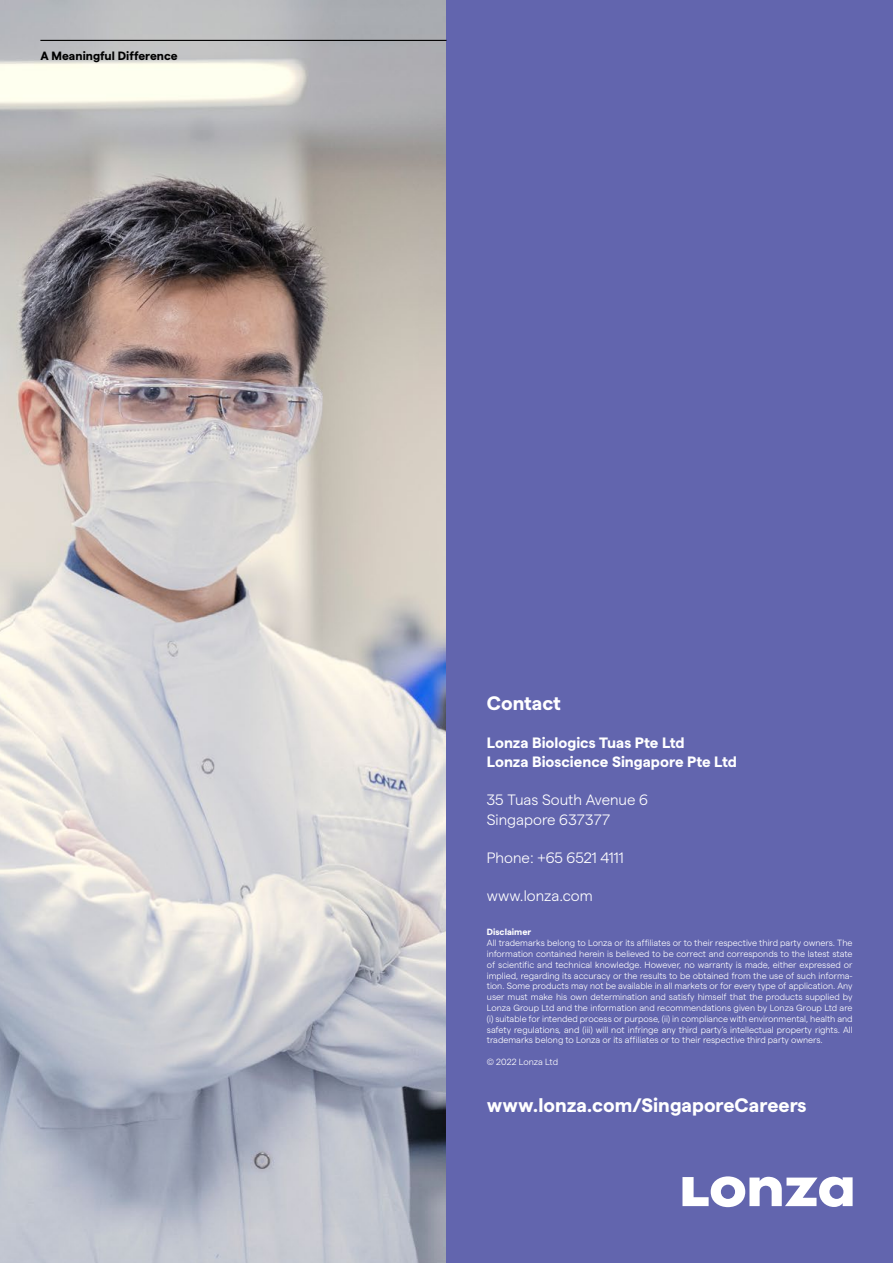
<style>
.page{position:relative;width:893px;height:1263px;background:#fff}
.page>*{position:absolute;margin:0;border:0;box-sizing:border-box;transform-origin:0 0}
.t1{font:700 19.5px "Matter";color:#fff}
.t2{font:300 15px/19.2px "Matter";color:#fff}
.t3{font:700 15px/19.2px "Matter";color:#fff}
.t4{font:700 12px "Matter";color:#000}
.t5{font:300 9px/10.8px "Matter";color:#fff;text-align:justify}
.t6{font:700 9px "Matter";color:#fff}
</style>
<div class="page">
<img style="left:0;top:0;width:446px;height:1263px">
<div style="left:446px;top:0;width:447px;height:1263px;background:#6265ae"></div>
<hr style="left:40px;top:40px;width:406px;height:1px;background:#000">
<svg style="left:682px;top:1176px;width:171px;height:31px"></svg>
<h3 class="t4" style="left:40px;top:46px;width:139px">A Meaningful Difference</h3>
<h1 class="t1" style="left:487px;top:688px;width:76px">Contact</h1>
<h2 class="t3" style="left:487px;top:732px;width:252px">Lonza Biologics Tuas Pte Ltd<br>Lonza Bioscience Singapore Pte Ltd</h2>
<h2 class="t2" style="left:487px;top:789px;width:163px">35 Tuas South Avenue 6<br>Singapore 637377</h2>
<h2 class="t2" style="left:487px;top:847px;width:138px">Phone: +65 6521 4111</h2>
<h2 class="t2" style="left:487px;top:885px;width:107px">www.lonza.com</h2>
<p class="t6" style="left:487px;top:925px;width:46px">Disclaimer</p>
<p class="t5" style="left:487px;top:937px;width:367px">All trademarks belong to Lonza or its affiliates or to their respective third party owners. The information contained herein is believed to be correct and corresponds to the latest state of scientific and technical knowledge. However, no warranty is made, either expressed or implied, regarding its accuracy or the results to be obtained from the use of such informa&shy;tion. Some products may not be available in all markets or for every type of application. Any user must make his own determination and satisfy himself that the products supplied by Lonza Group Ltd and the information and recommendations given by Lonza Group Ltd are (i) suitable for intended process or purpose, (ii) in compliance with environmental, health and safety regulations, and (iii) will not infringe any third party’s intellectual property rights. All trademarks belong to Lonza or its affiliates or to their respective third party owners.</p>
<p class="t5" style="left:487px;top:1056px;width:73px">© 2022 Lonza Ltd</p>
<h1 class="t1" style="left:487px;top:1090px;width:321px">www.lonza.com/SingaporeCareers</h1>
</div>
